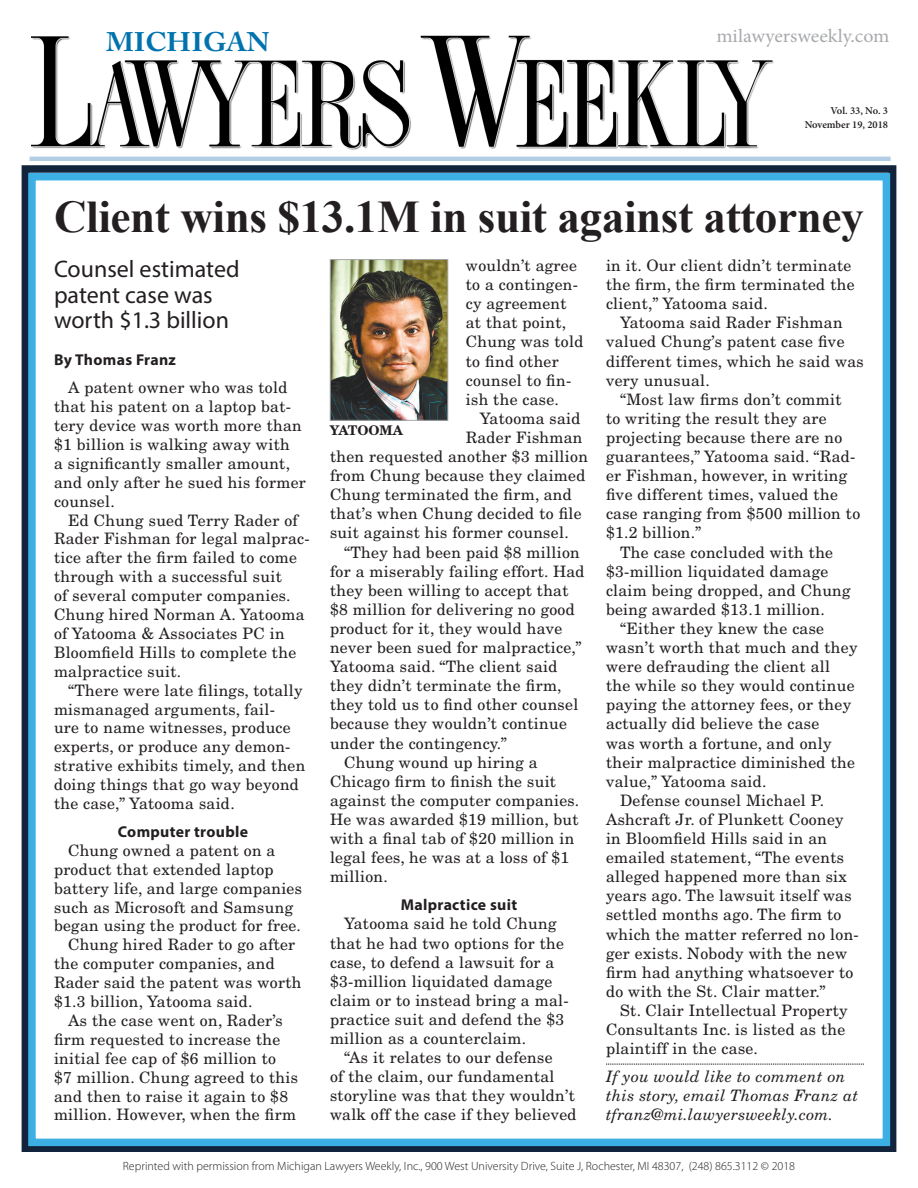
<style>
.page{position:relative;width:918px;height:1188px;background:#fff}
.page>*{position:absolute;margin:0;border:0;box-sizing:border-box;transform-origin:0 0}
.Head_Basic_24{font:700 45.3px "Times New Roman";letter-spacing:-.01em;color:#231f20}
.t1{font:700 26.7px "Adobe Caslon Pro";color:#0073ae;scale:1.05 1}
.HEDSUBHED{font:24px/25.5px "Myriad Pro";color:#231f20}
.t2{font:18.9px "Minion Pro";color:#a7a9ac;scale:1.05 1}
.TEXT{font:15.75px/19px "New Century Schlbk LT Std";letter-spacing:.02em;color:#231f20}
.Reporter_tagline{font:italic 15.75px/19px "New Century Schlbk LT Std";letter-spacing:.02em;color:#231f20}
.BREAKER{font:700 15.75px "Myriad Pro";letter-spacing:.02em;color:#231f20}
.BYLINE{font:700 15.75px "Myriad Pro";letter-spacing:.02em;color:#231f20}
.PHOTO_CUTLINE{font:700 13.35px "New Century Schlbk LT Std";color:#231f20}
.t3{font:300 12px "Myriad Pro";color:#231f20}
.Cutline{font:600 10.5px "Minion Pro";letter-spacing:-.005em;color:#231f20}
</style>
<div class="page">
<div style="left:22px;top:165px;width:874px;height:987px;border:8px solid #11243b"></div>
<div style="left:28px;top:173px;width:862px;height:973px;border:8px solid #3cafe4"></div>
<img style="left:32px;top:35px;width:741px;height:114px">
<hr style="left:29px;top:157px;width:862px;height:4px;background:#b2cde5">
<svg style="left:606px;top:1064px;width:258px;height:1px"></svg>
<img style="left:332px;top:261px;width:114px;height:158px">
<div style="left:330px;top:259px;width:118px;height:162px;border:1px solid #a7a9ac"></div>
<p class="t1" style="left:106px;top:26px;width:157px">MICHIGAN</p>
<p class="t2" style="left:716px;top:23px;width:167px">milawyersweekly.com</p>
<p class="Cutline" style="left:831px;top:104px;width:59px">Vol. 33, No. 3</p>
<p class="Cutline" style="left:805px;top:117px;width:85px">November 19, 2018</p>
<p class="Head_Basic_24" style="left:54px;top:185px;width:811px">Client wins $13.1M in suit against attorney</p>
<p class="HEDSUBHED" style="left:54px;top:256px;width:187px">Counsel estimated patent case was worth $1.3 billion</p>
<p class="BYLINE" style="left:54px;top:350px;width:123px">By Thomas Franz</p>
<p class="TEXT" style="left:54px;top:378px;width:253px;text-indent:14px">A patent owner who was told that his patent on a laptop bat&shy;tery device was worth more than $1 billion is walking away with<br>a significantly smaller amount, and only after he sued his former counsel.</p>
<p class="TEXT" style="left:54px;top:510px;width:257px;text-indent:14px">Ed Chung sued Terry Rader of<br>Rader Fishman for legal malprac&shy;tice after the firm failed to come through with a successful suit<br>of several computer companies.<br>Chung hired Norman A. Yatooma of Yatooma &amp; Associates PC in<br>Bloomfield Hills to complete the malpractice suit.</p>
<p class="TEXT" style="left:54px;top:681px;width:253px;text-indent:14px">“There were late filings, totally mismanaged arguments, fail-<br>ure to name witnesses, produce experts, or produce any demon&shy;strative exhibits timely, and then doing things that go way beyond the case,” Yatooma said.</p>
<p class="BREAKER" style="left:118px;top:821px;width:132px">Computer trouble</p>
<p class="TEXT" style="left:54px;top:841px;width:250px;text-indent:14px">Chung owned a patent on a product that extended laptop battery life, and large companies such as Microsoft and Samsung began using the product for free.</p>
<p class="TEXT" style="left:54px;top:935px;width:249px;text-indent:14px">Chung hired Rader to go after the computer companies, and<br>Rader said the patent was worth $1.3 billion, Yatooma said.</p>
<p class="TEXT" style="left:54px;top:1011px;width:246px;text-indent:14px">As the case went on, Rader’s firm requested to increase the initial fee cap of $6 million to<br>$7 million. Chung agreed to this and then to raise it again to $8 million. However, when the firm</p>
<p class="TEXT" style="left:466px;top:256px;width:119px">wouldn’t agree to a contingen&shy;cy agreement at that point,<br>Chung was told to find other counsel to fin&shy;ish the case.</p>
<p class="TEXT" style="left:480px;top:409px;width:102px">Yatooma said</p>
<p class="TEXT" style="left:466px;top:428px;width:118px">Rader Fishman</p>
<p class="TEXT" style="left:330px;top:447px;width:260px">then requested another $3 million</p>
<p class="TEXT" style="left:330px;top:466px;width:257px">from Chung because they claimed</p>
<p class="TEXT" style="left:330px;top:485px;width:243px">Chung terminated the firm, and</p>
<p class="TEXT" style="left:330px;top:504px;width:253px">that’s when Chung decided to file</p>
<p class="TEXT" style="left:330px;top:523px;width:240px">suit against his former counsel.</p>
<p class="TEXT" style="left:330px;top:542px;width:256px;text-indent:14px">“They had been paid $8 million for a miserably failing effort. Had they been willing to accept that $8 million for delivering no good product for it, they would have never been sued for malpractice,”<br>Yatooma said. “The client said they didn’t terminate the firm, they told us to find other counsel because they wouldn’t continue under the contingency.”</p>
<p class="TEXT" style="left:330px;top:753px;width:251px;text-indent:14px">Chung wound up hiring a<br>Chicago firm to finish the suit against the computer companies.<br>He was awarded $19 million, but with a final tab of $20 million in legal fees, he was at a loss of $1 million.</p>
<p class="BREAKER" style="left:401px;top:895px;width:118px">Malpractice suit</p>
<p class="TEXT" style="left:330px;top:914px;width:240px;text-indent:14px">Yatooma said he told Chung that he had two options for the case, to defend a lawsuit for a $3-million liquidated damage claim or to instead bring a mal&shy;practice suit and defend the $3 million as a counterclaim.</p>
<p class="TEXT" style="left:330px;top:1048px;width:248px;text-indent:14px">“As it relates to our defense<br>of the claim, our fundamental storyline was that they wouldn’t walk off the case if they believed</p>
<p class="PHOTO_CUTLINE" style="left:330px;top:421px;width:74px">YATOOMA</p>
<p class="TEXT" style="left:606px;top:256px;width:250px">in it. Our client didn’t terminate the firm, the firm terminated the client,” Yatooma said.</p>
<p class="TEXT" style="left:606px;top:313px;width:259px;text-indent:14px">Yatooma said Rader Fishman valued Chung’s patent case five different times, which he said was very unusual.</p>
<p class="TEXT" style="left:606px;top:390px;width:256px;text-indent:14px">“Most law firms don’t commit<br>to writing the result they are projecting because there are no guarantees,” Yatooma said. “Rad&shy;er Fishman, however, in writing five different times, valued the case ranging from $500 million to $1.2 billion.”</p>
<p class="TEXT" style="left:606px;top:542px;width:246px;text-indent:14px">The case concluded with the $3-million liquidated damage claim being dropped, and Chung being awarded $13.1 million.</p>
<p class="TEXT" style="left:606px;top:619px;width:253px;text-indent:14px">“Either they knew the case wasn’t worth that much and they were defrauding the client all the while so they would continue paying the attorney fees, or they actually did believe the case<br>was worth a fortune, and only their malpractice diminished the value,” Yatooma said.</p>
<p class="TEXT" style="left:606px;top:791px;width:254px;text-indent:14px">Defense counsel Michael P.<br>Ashcraft Jr. of Plunkett Cooney in Bloomfield Hills said in an emailed statement, “The events alleged happened more than six years ago. The lawsuit itself was settled months ago. The firm to which the matter referred no lon&shy;ger exists. Nobody with the new firm had anything whatsoever to do with the St. Clair matter.”</p>
<p class="TEXT" style="left:606px;top:1001px;width:243px;text-indent:14px">St. Clair Intellectual Property<br>Consultants Inc. is listed as the plaintiff in the case.</p>
<p class="Reporter_tagline" style="left:606px;top:1067px;width:254px">If you would like to comment on this story, email Thomas Franz at tfranz@mi.lawyersweekly.com.</p>
<p class="t3" style="left:123px;top:1159px;width:674px">Reprinted with permission from Michigan Lawyers Weekly, Inc., 900 West University Drive, Suite J, Rochester, MI 48307, (248) 865.3112 © 2018</p>
</div>
